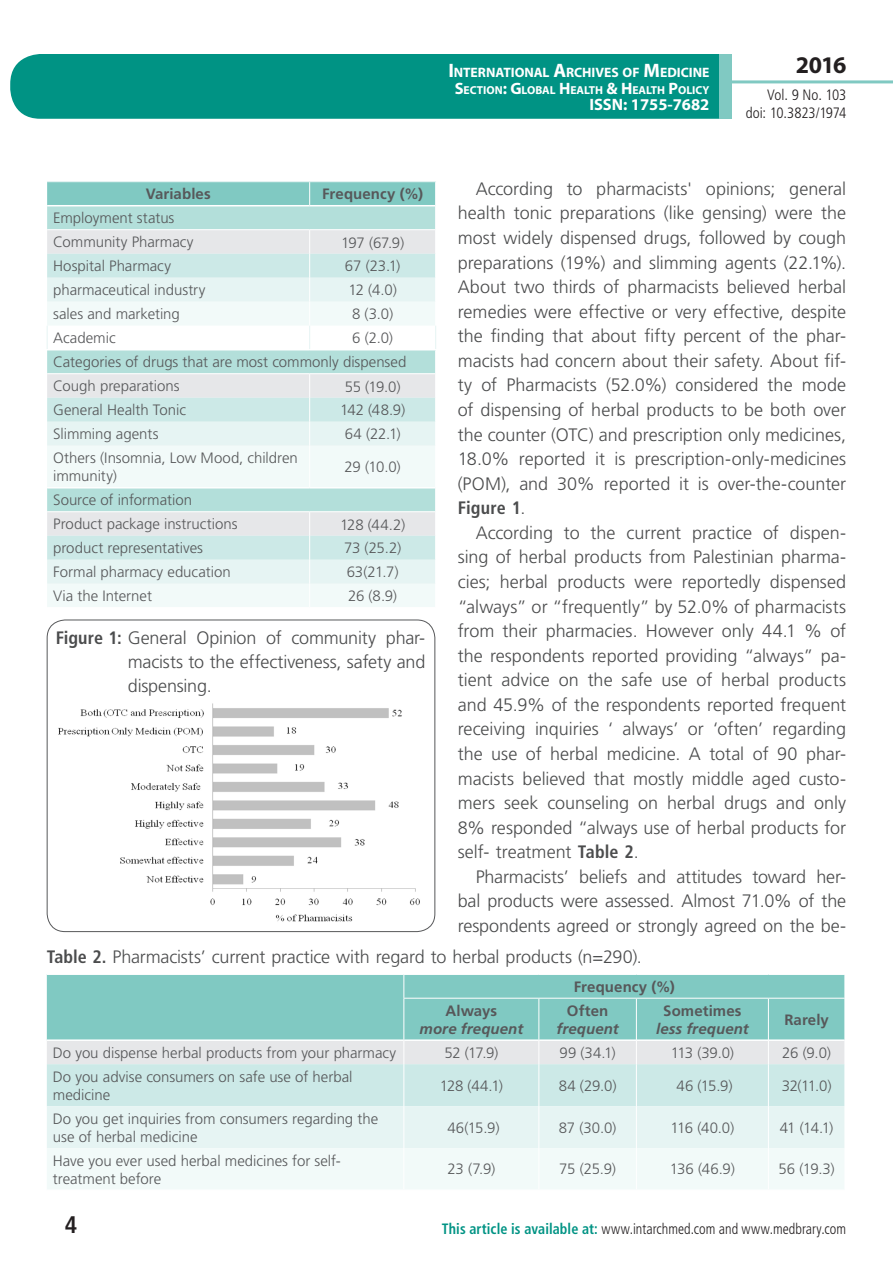
<style>
.page{position:relative;width:893px;height:1263px;background:#fff}
.page>*{position:absolute;margin:0;border:0;box-sizing:border-box;transform-origin:0 0}
.t1{font:700 24px "Myriad Pro";color:#231f20}
.t2{font:700 condensed 24px "Frutiger LT Std";color:#231f20}
.t3{font:300 18px/24.6px "Frutiger LT Std";letter-spacing:-.005em;color:#4b4c4d;text-align:justify}
.t4{font:700 16.5px "Myriad Pro";color:#fff}
.t5{font:300 15px/18px "Frutiger LT Std";color:#57585a}
.t6{font:300 condensed 15px "Frutiger LT Std";color:#231f20;scale:.94 1}
.t7{font:700 15px "Frutiger LT Std";letter-spacing:.005em;color:#57585a}
.t8{font:italic 700 15px "Frutiger LT Std";letter-spacing:.01em;color:#57585a}
.t9{font:300 condensed 15px/18px "Frutiger LT Std";color:#231f20;text-align:right}
.t10{font:700 13.65px "Myriad Pro";letter-spacing:-.005em;color:#fff}
.t11{font:700 11.55px "Myriad Pro";color:#fff}
.s1{font-size:19.5px}
.s2{font-size:16.5px}
.s3{font-weight:700;font-stretch:condensed}
.s4{font-weight:700;color:#009384}
</style>
<div class="page">
<div style="left:10px;top:54px;width:775px;height:65px;background:#009384;border-radius:30px"></div>
<div style="left:732px;top:0;width:161px;height:157px;background:#fff"></div>
<hr style="left:730px;top:80px;width:163px;height:3px;background:#80c9c2">
<div style="left:719px;top:54px;width:13px;height:65px;background:#80c9c2"></div>
<div style="left:47px;top:620px;width:388px;height:312px;border:1px solid #57585a;border-radius:18px"></div>
<img style="left:58px;top:703px;width:362px;height:219px">
<svg style="left:47px;top:446px;width:388px;height:161px"></svg>
<hr style="left:47px;top:511px;width:263px;height:1px;background:#fff">
<hr style="left:310px;top:511px;width:126px;height:1px;background:#fff">
<hr style="left:309px;top:446px;width:1px;height:41px;background:#fff">
<svg style="left:309px;top:512px;width:1px;height:95px"></svg>
<svg style="left:47px;top:182px;width:389px;height:264px"></svg>
<hr style="left:47px;top:205px;width:263px;height:1px;background:#fff">
<hr style="left:310px;top:205px;width:125px;height:1px;background:#fff">
<hr style="left:47px;top:349px;width:263px;height:1px;background:#fff">
<hr style="left:310px;top:349px;width:126px;height:1px;background:#fff">
<hr style="left:47px;top:487px;width:263px;height:1px;background:#fff">
<hr style="left:310px;top:487px;width:125px;height:1px;background:#fff">
<hr style="left:47px;top:181px;width:263px;height:1px;background:#e6f4f3">
<hr style="left:310px;top:181px;width:126px;height:1px;background:#e6f4f3">
<div style="left:47px;top:975px;width:797px;height:64px;background:#80c9c2"></div>
<hr style="left:403px;top:998px;width:136px;height:1px;background:#fff">
<hr style="left:539px;top:998px;width:97px;height:1px;background:#fff">
<hr style="left:636px;top:998px;width:132px;height:1px;background:#fff">
<hr style="left:768px;top:998px;width:77px;height:1px;background:#fff">
<svg style="left:403px;top:975px;width:1px;height:23px"></svg>
<svg style="left:844px;top:975px;width:1px;height:23px"></svg>
<hr style="left:403px;top:998px;width:1px;height:42px;background:#fff">
<hr style="left:538px;top:998px;width:1px;height:42px;background:#fff">
<hr style="left:636px;top:998px;width:1px;height:42px;background:#fff">
<hr style="left:768px;top:998px;width:1px;height:42px;background:#fff">
<svg style="left:47px;top:1041px;width:798px;height:148px"></svg>
<hr style="left:403px;top:1064px;width:1px;height:42px;background:#fff">
<hr style="left:538px;top:1064px;width:1px;height:42px;background:#fff">
<hr style="left:636px;top:1064px;width:1px;height:42px;background:#fff">
<hr style="left:768px;top:1064px;width:1px;height:42px;background:#fff">
<hr style="left:844px;top:1064px;width:1px;height:42px;background:#fff">
<hr style="left:403px;top:1106px;width:1px;height:42px;background:#fff">
<hr style="left:538px;top:1106px;width:1px;height:42px;background:#fff">
<hr style="left:636px;top:1106px;width:1px;height:42px;background:#fff">
<hr style="left:768px;top:1106px;width:1px;height:42px;background:#fff">
<hr style="left:844px;top:1106px;width:1px;height:42px;background:#fff">
<hr style="left:403px;top:1148px;width:1px;height:41px;background:#fff">
<hr style="left:538px;top:1148px;width:1px;height:41px;background:#fff">
<hr style="left:636px;top:1148px;width:1px;height:41px;background:#fff">
<hr style="left:768px;top:1148px;width:1px;height:41px;background:#fff">
<hr style="left:844px;top:1148px;width:1px;height:41px;background:#fff">
<p class="t10" style="left:448px;top:64px;width:263px"><span class="s1">I</span>NTERNATIONAL <span class="s1">A</span>RCHIVES OF <span class="s1">M</span>EDICINE</p>
<p class="t11" style="left:455px;top:82px;width:256px"><span class="s2">S</span>ECTION<span class="s2">: G</span>LOBAL <span class="s2">H</span> EALTH <span class="s2">&amp; H</span> EALTH <span class="s2">P</span>OLICY</p>
<p class="t4" style="left:589px;top:94px;width:122px">ISSN: 1755-7682</p>
<h1 class="t1" style="left:796px;top:49px;width:52px">2016</h1>
<p class="t9" style="left:746px;top:86px;width:102px">Vol. 9 No. 103 doi: 10.3823/1974</p>
<p class="t7" style="left:146px;top:185px;width:67px">Variables</p>
<p class="t7" style="left:322px;top:185px;width:103px">Frequency (%)</p>
<p class="t5" style="left:53px;top:206px;width:142px;line-height:24px">Employment status<br>Community Pharmacy</p>
<p class="t5" style="left:341px;top:234px;width:65px">197 (67.9)</p>
<p class="t5" style="left:53px;top:257px;width:119px">Hospital Pharmacy</p>
<p class="t5" style="left:345px;top:257px;width:57px">67 (23.1)</p>
<p class="t5" style="left:53px;top:281px;width:154px">pharmaceutical industry</p>
<p class="t5" style="left:348px;top:281px;width:50px">12 (4.0)</p>
<p class="t5" style="left:53px;top:305px;width:128px">sales and marketing</p>
<p class="t5" style="left:352px;top:305px;width:43px">8 (3.0)</p>
<p class="t5" style="left:53px;top:329px;width:64px">Academic</p>
<p class="t5" style="left:53px;top:326px;width:355px;line-height:24.2px;text-indent:299px">6 (2.0)<br>Categories of drugs that are most commonly dispensed<br>Cough preparations</p>
<p class="t5" style="left:345px;top:378px;width:57px">55 (19.0)</p>
<p class="t5" style="left:53px;top:401px;width:135px">General Health Tonic</p>
<p class="t5" style="left:340px;top:401px;width:67px">142 (48.9)</p>
<p class="t5" style="left:53px;top:425px;width:107px">Slimming agents</p>
<p class="t5" style="left:345px;top:425px;width:57px">64 (22.1)</p>
<p class="t5" style="left:53px;top:449px;width:246px">Others (Insomnia, Low Mood, children immunity)</p>
<p class="t5" style="left:345px;top:458px;width:58px">29 (10.0)</p>
<p class="t5" style="left:53px;top:488px;width:186px;line-height:24px">Source of information<br>Product package instructions</p>
<p class="t5" style="left:340px;top:516px;width:67px">128 (44.2)</p>
<p class="t5" style="left:53px;top:539px;width:151px">product representatives</p>
<p class="t5" style="left:344px;top:539px;width:59px">73 (25.2)</p>
<p class="t5" style="left:53px;top:563px;width:179px">Formal pharmacy education</p>
<p class="t5" style="left:347px;top:563px;width:53px">63(21.7)</p>
<p class="t5" style="left:53px;top:587px;width:100px">Via the Internet</p>
<p class="t5" style="left:348px;top:587px;width:50px">26 (8.9)</p>
<p class="t3" style="left:128px;top:626px;width:299px;line-height:24px;text-indent:-72px"><span class="s3">Figure 1:</span> General Opinion of community phar&shy;macists to the effectiveness, safety and dispensing.</p>
<p class="t3" style="left:458px;top:177px;width:390px;text-indent:18px">According to pharmacists' opinions; general health tonic preparations (like gensing) were the most widely dispensed drugs, followed by cough preparations (19%) and slimming agents (22.1%).<br>About two thirds of pharmacists believed herbal remedies were effective or very effective, despite the finding that about fifty percent of the phar&shy;macists had concern about their safety. About fif&shy;ty of Pharmacists (52.0%) considered the mode of dispensing of herbal products to be both over the counter (OTC) and prescription only medicines, 18.0% reported it is prescription-only-medicines (POM), and 30% reported it is over-the-counter <span class="s3">Figure 1</span>.</p>
<p class="t3" style="left:458px;top:521px;width:390px;text-indent:18px">According to the current practice of dispen&shy;sing of herbal products from Palestinian pharma&shy;cies; herbal products were reportedly dispensed “always” or “frequently” by 52.0% of pharmacists from their pharmacies. However only 44.1 % of the respondents reported providing “always” pa&shy;tient advice on the safe use of herbal products and 45.9% of the respondents reported frequent receiving inquiries ‘ always’ or ‘often’ regarding the use of herbal medicine. A total of 90 phar&shy;macists believed that mostly middle aged custo&shy;mers seek counseling on herbal drugs and only 8% responded “always use of herbal products for self- treatment <span class="s3">Table 2</span>.</p>
<p class="t3" style="left:458px;top:865px;width:390px;text-indent:18px">Pharmacists’ beliefs and attitudes toward her&shy;bal products were assessed. Almost 71.0% of the respondents agreed or strongly agreed on the be-</p>
<p class="t3" style="left:47px;top:945px;width:596px"><span class="s3">Table 2.</span> Pharmacists’ current practice with regard to herbal products (n=290).</p>
<p class="t7" style="left:574px;top:978px;width:103px">Frequency (%)</p>
<p class="t7" style="left:446px;top:1001px;width:53px">Always</p>
<p class="t8" style="left:420px;top:1019px;width:105px">more frequent</p>
<p class="t7" style="left:567px;top:1001px;width:43px">Often</p>
<p class="t8" style="left:556px;top:1019px;width:64px">frequent</p>
<p class="t7" style="left:663px;top:1001px;width:80px">Sometimes</p>
<p class="t8" style="left:656px;top:1019px;width:94px">less frequent</p>
<p class="t7" style="left:784px;top:1010px;width:46px">Rarely</p>
<p class="t5" style="left:53px;top:1044px;width:345px">Do you dispense herbal products from your pharmacy</p>
<p class="t5" style="left:444px;top:1044px;width:56px">52 (17.9)</p>
<p class="t5" style="left:560px;top:1044px;width:58px">99 (34.1)</p>
<p class="t5" style="left:671px;top:1044px;width:65px">113 (39.0)</p>
<p class="t5" style="left:782px;top:1044px;width:50px">26 (9.0)</p>
<p class="t5" style="left:53px;top:1068px;width:301px">Do you advise consumers on safe use of herbal medicine</p>
<p class="t5" style="left:440px;top:1077px;width:65px">128 (44.1)</p>
<p class="t5" style="left:559px;top:1077px;width:59px">84 (29.0)</p>
<p class="t5" style="left:676px;top:1077px;width:58px">46 (15.9)</p>
<p class="t5" style="left:782px;top:1077px;width:51px">32(11.0)</p>
<p class="t5" style="left:53px;top:1110px;width:327px">Do you get inquiries from consumers regarding the use of herbal medicine</p>
<p class="t5" style="left:447px;top:1119px;width:54px">46(15.9)</p>
<p class="t5" style="left:559px;top:1119px;width:59px">87 (30.0)</p>
<p class="t5" style="left:670px;top:1119px;width:65px">116 (40.0)</p>
<p class="t5" style="left:780px;top:1119px;width:55px">41 (14.1)</p>
<p class="t5" style="left:53px;top:1152px;width:290px">Have you ever used herbal medicines for self&shy;treatment before</p>
<p class="t5" style="left:447px;top:1160px;width:49px">23 (7.9)</p>
<p class="t5" style="left:559px;top:1160px;width:58px">75 (25.9)</p>
<p class="t5" style="left:670px;top:1160px;width:66px">136 (46.9)</p>
<p class="t5" style="left:779px;top:1160px;width:58px">56 (19.3)</p>
<h1 class="t2" style="left:65px;top:1210px;width:14px">4</h1>
<p class="t6" style="left:442px;top:1220px;width:432px"><span class="s4">This article is available at:</span> www.intarchmed.com and www.medbrary.com</p>
</div>
